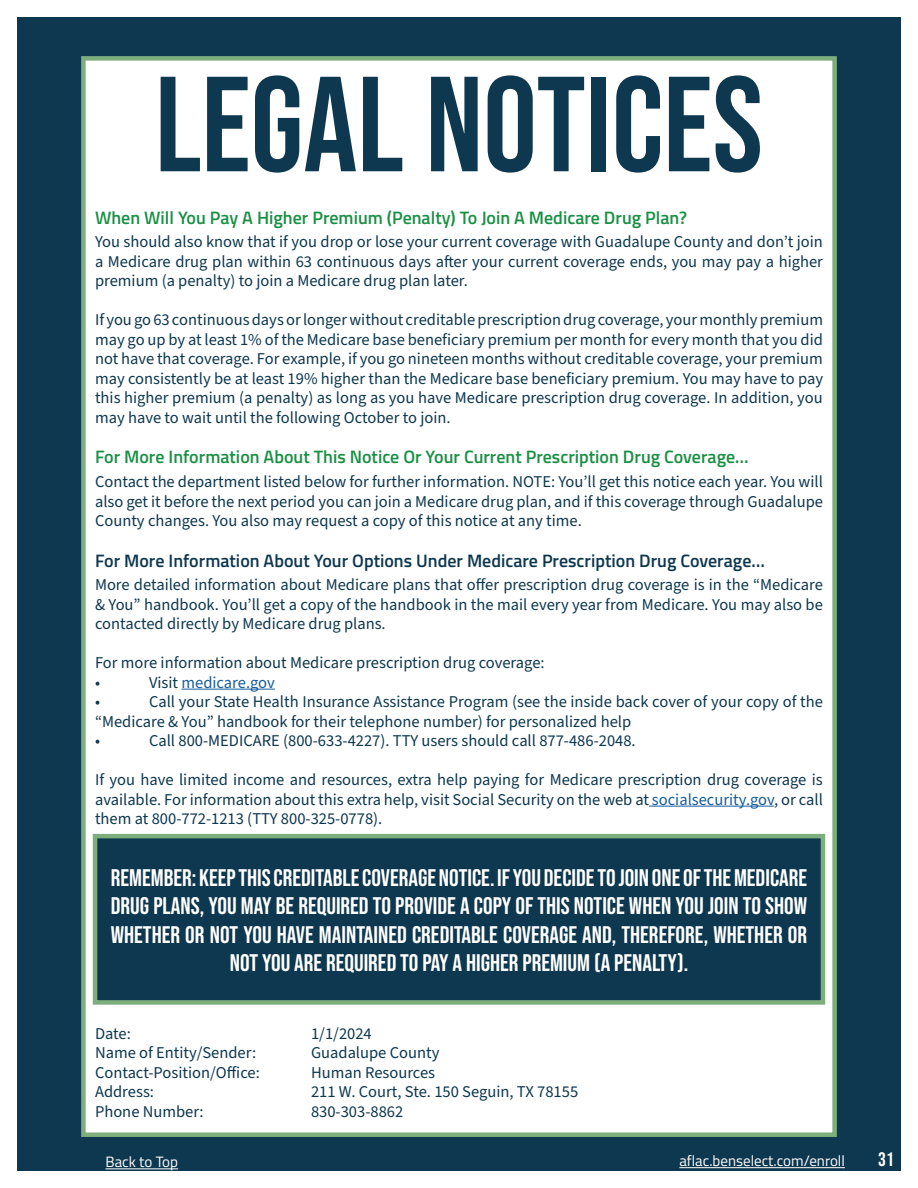
<style>
.page{position:relative;width:918px;height:1188px;background:#fff}
.page>*{position:absolute;margin:0;border:0;box-sizing:border-box;transform-origin:0 0}
.Page_Heading{font:135px "Bebas Neue";color:#0e384f}
.Small_Titles{font:24px/28.5px "Bebas Neue";color:#fff;text-align:center}
.Page_Subheader{font:19.5px "Bebas Neue";color:#fff}
.Small_Titles_Titillium_Left{font:600 18px "Titillium Web";color:#1b9044}
.Small_Titles_Titillium_Left-2{font:600 18px "Titillium Web";color:#0e384f}
.Paragraph_Content{font:16.5px/19.5px "Source Sans Pro";color:#0e384f;text-align:justify}
.Paragraph_Content-2{font:16.5px "Source Sans Pro";color:#175d9e}
.Table_Non-paragraph_Content{font:15px "Titillium Web";color:#fff}
.s1{color:#0e384f}
.s2{color:#175d9e}
</style>
<div class="page">
<div style="left:17px;top:17px;width:884px;height:1154px;background:#0e384f"></div>
<div style="left:81px;top:56px;width:756px;height:1081px;background:#fff"></div>
<hr style="left:182px;top:689px;width:93px;height:1px;background:#175d9e">
<hr style="left:649px;top:806px;width:125px;height:1px;background:#175d9e">
<div style="left:95px;top:836px;width:728px;height:166px;background:#0e384f"></div>
<div style="left:93px;top:834px;width:732px;height:171px;border:4px solid #7dae7c"></div>
<hr style="left:106px;top:1169px;width:72px;height:1px;background:#fff">
<hr style="left:679px;top:1167px;width:166px;height:1px;background:#fff">
<p class="Page_Heading" style="left:155px;top:48px;width:609px">LEGAL NOTICES</p>
<p class="Small_Titles_Titillium_Left" style="left:95px;top:204px;width:593px">When Will You Pay A Higher Premium (Penalty) To Join A Medicare Drug Plan?</p>
<p class="Paragraph_Content" style="left:95px;top:233px;width:729px">You should also know that if you drop or lose your current coverage with Guadalupe County and don’t join a Medicare drug plan within 63 continuous days after your current coverage ends, you may pay a higher premium (a penalty) to join a Medicare drug plan later.</p>
<p class="Paragraph_Content" style="left:95px;top:311px;width:730px">If you go 63 continuous days or longer without creditable prescription drug coverage, your monthly premium may go up by at least 1% of the Medicare base beneficiary premium per month for every month that you did not have that coverage. For example, if you go nineteen months without creditable coverage, your premium may consistently be at least 19% higher than the Medicare base beneficiary premium. You may have to pay this higher premium (a penalty) as long as you have Medicare prescription drug coverage. In addition, you may have to wait until the following October to join.</p>
<p class="Small_Titles_Titillium_Left" style="left:95px;top:444px;width:655px">For More Information About This Notice Or Your Current Prescription Drug Coverage…</p>
<p class="Paragraph_Content" style="left:95px;top:472px;width:730px">Contact the department listed below for further information. NOTE: You’ll get this notice each year. You will also get it before the next period you can join a Medicare drug plan, and if this coverage through Guadalupe County changes. You also may request a copy of this notice at any time.</p>
<p class="Small_Titles_Titillium_Left-2" style="left:95px;top:547px;width:671px">For More Information About Your Options Under Medicare Prescription Drug Coverage…</p>
<p class="Paragraph_Content" style="left:95px;top:576px;width:729px">More detailed information about Medicare plans that offer prescription drug coverage is in the “Medicare &amp; You” handbook. You’ll get a copy of the handbook in the mail every year from Medicare. You may also be contacted directly by Medicare drug plans.</p>
<p class="Paragraph_Content" style="left:95px;top:654px;width:451px">For more information about Medicare prescription drug coverage:</p>
<p class="Paragraph_Content" style="left:95px;top:673px;width:7px">•</p>
<p class="Paragraph_Content-2" style="left:149px;top:671px;width:127px"><span class="s1">Visit</span> medicare.gov</p>
<p class="Paragraph_Content" style="left:95px;top:693px;width:7px">•</p>
<p class="Paragraph_Content" style="left:95px;top:693px;width:729px;text-indent:54px">Call your State Health Insurance Assistance Program (see the inside back cover of your copy of the “Medicare &amp; You” handbook for their telephone number) for personalized help</p>
<p class="Paragraph_Content" style="left:95px;top:732px;width:7px">•</p>
<p class="Paragraph_Content" style="left:149px;top:732px;width:488px">Call 800-MEDICARE (800-633-4227). TTY users should call 877-486-2048.</p>
<p class="Paragraph_Content" style="left:95px;top:771px;width:729px">If you have limited income and resources, extra help paying for Medicare prescription drug coverage is available. For information about this extra help, visit Social Security on the web at <span class="s2">socialsecurity.gov</span>, or call them at 800-772-1213 (TTY 800-325-0778).</p>
<p class="Small_Titles" style="left:111px;top:863px;width:698px">REMEMBER: KEEP THIS CREDITABLE COVERAGE NOTICE. IF YOU DECIDE TO JOIN ONE OF THE MEDICARE DRUG PLANS, YOU MAY BE REQUIRED TO PROVIDE A COPY OF THIS NOTICE WHEN YOU JOIN TO SHOW WHETHER OR NOT YOU HAVE MAINTAINED CREDITABLE COVERAGE AND, THEREFORE, WHETHER OR NOT YOU ARE REQUIRED TO PAY A HIGHER PREMIUM (A PENALTY).</p>
<p class="Paragraph_Content" style="left:95px;top:1024px;width:37px">Date:</p>
<p class="Paragraph_Content" style="left:311px;top:1024px;width:62px">1/1/2024</p>
<p class="Paragraph_Content" style="left:95px;top:1044px;width:163px">Name of Entity/Sender:</p>
<p class="Paragraph_Content" style="left:311px;top:1044px;width:130px">Guadalupe County</p>
<p class="Paragraph_Content" style="left:95px;top:1063px;width:166px">Contact-Position/Office:</p>
<p class="Paragraph_Content" style="left:311px;top:1063px;width:126px">Human Resources</p>
<p class="Paragraph_Content" style="left:95px;top:1083px;width:61px">Address:</p>
<p class="Paragraph_Content" style="left:311px;top:1083px;width:269px">211 W. Court, Ste. 150 Seguin, TX 78155</p>
<p class="Paragraph_Content" style="left:95px;top:1102px;width:110px">Phone Number:</p>
<p class="Paragraph_Content" style="left:311px;top:1102px;width:94px">830-303-8862</p>
<p class="Table_Non-paragraph_Content" style="left:106px;top:1151px;width:74px">Back to Top</p>
<p class="Table_Non-paragraph_Content" style="left:679px;top:1150px;width:167px">aflac.benselect.com/enroll</p>
<p class="Page_Subheader" style="left:878px;top:1148px;width:17px">31</p>
</div>
